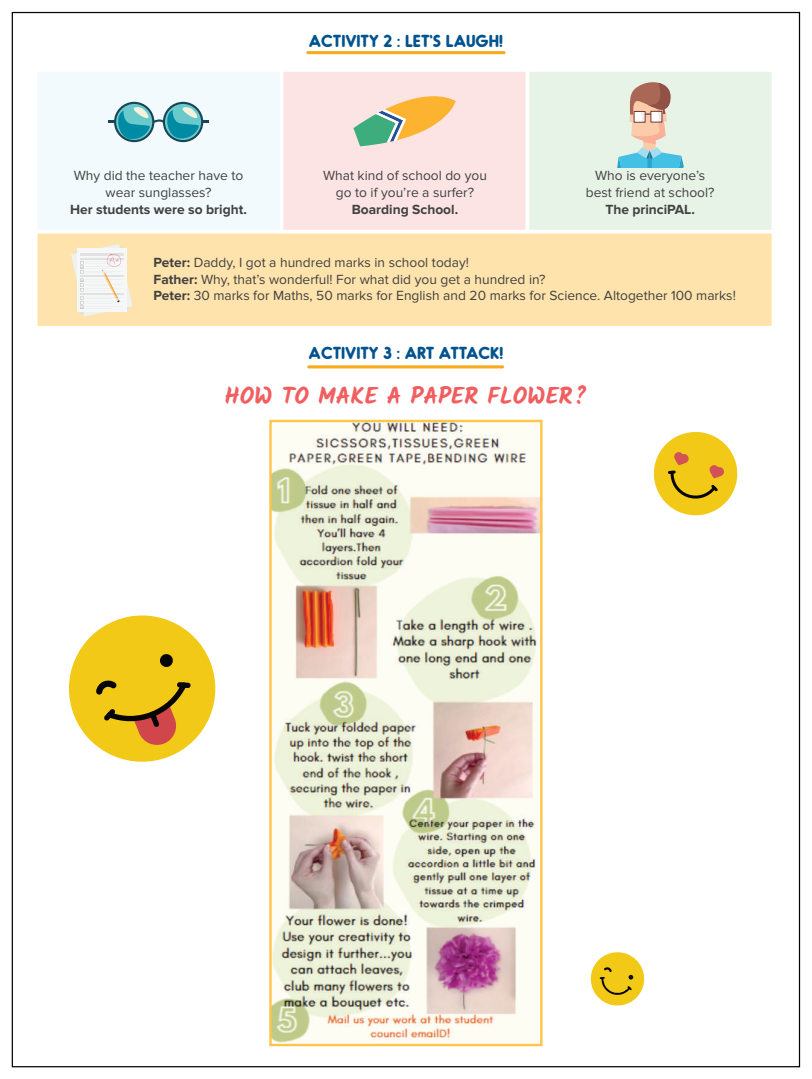
<style>
.page{position:relative;width:812px;height:1079px;background:#fff}
.page>*{position:absolute;margin:0;border:0;box-sizing:border-box;transform-origin:0 0}
.t1{font:700 23.5px "Kalam";color:#f15e60}
.t2{font:700 16.5px "Oduda";color:#01538e}
.t3{font:13.75px/16.8px "Proxima Nova";color:#414141;text-align:center}
.t4{font:700 13.75px "Proxima Nova";color:#414141}
.s1{font-weight:700}
</style>
<div class="page">
<div style="left:34px;top:68px;width:249px;height:165px;background:#f2fafd;border:4px solid #fff"></div>
<div style="left:279px;top:68px;width:250px;height:165px;background:#fce4e5;border:4px solid #fff"></div>
<div style="left:525px;top:68px;width:249px;height:165px;background:#e7f3e7;border:4px solid #fff"></div>
<div style="left:34px;top:230px;width:740px;height:99px;background:#fee3ac;border:4px solid #fff"></div>
<hr style="left:307px;top:51px;width:196px;height:3px;background:#f7ab1b">
<hr style="left:308px;top:365px;width:194px;height:3px;background:#f7ab1b">
<svg style="left:108px;top:102px;width:101px;height:40px"></svg>
<svg style="left:353px;top:96px;width:102px;height:50px"></svg>
<svg style="left:617px;top:82px;width:66px;height:85px"></svg>
<svg style="left:71px;top:244px;width:61px;height:72px"></svg>
<img style="left:272px;top:423px;width:267px;height:620px">
<div style="left:269px;top:420px;width:273px;height:626px;border:2px solid #fec54c"></div>
<svg style="left:590px;top:952px;width:55px;height:54px"></svg>
<svg style="left:68px;top:615px;width:148px;height:147px"></svg>
<svg style="left:653px;top:432px;width:85px;height:84px"></svg>
<p class="t3" style="left:74px;top:168px;width:171px">Why did the teacher have to wear sunglasses?</p>
<p class="t4" style="left:70px;top:203px;width:178px">Her students were so bright.</p>
<p class="t2" style="left:308px;top:34px;width:196px">ACTIVITY 2 : LET'S LAUGH!</p>
<p class="t3" style="left:323px;top:168px;width:165px">What kind of school do you go to if you’re a surfer?</p>
<p class="t4" style="left:351px;top:203px;width:108px">Boarding School.</p>
<p class="t3" style="left:585px;top:168px;width:130px">Who is everyone’s best friend at school?</p>
<p class="t4" style="left:605px;top:203px;width:91px">The princiPAL.</p>
<p class="t3" style="left:153px;top:254px;width:583px;text-align:left"><span class="s1">Peter:</span> Daddy, I got a hundred marks in school today!<br><span class="s1">Father:</span> Why, that’s wonderful! For what did you get a hundred in?<br><span class="s1">Peter:</span> 30 marks for Maths, 50 marks for English and 20 marks for Science. Altogether 100 marks!</p>
<p class="t2" style="left:308px;top:346px;width:196px">ACTIVITY 3 : ART ATTACK!</p>
<h1 class="t1" style="left:224px;top:382px;width:364px">HOW TO MAKE A PAPER FLOWER?</h1>
</div>
